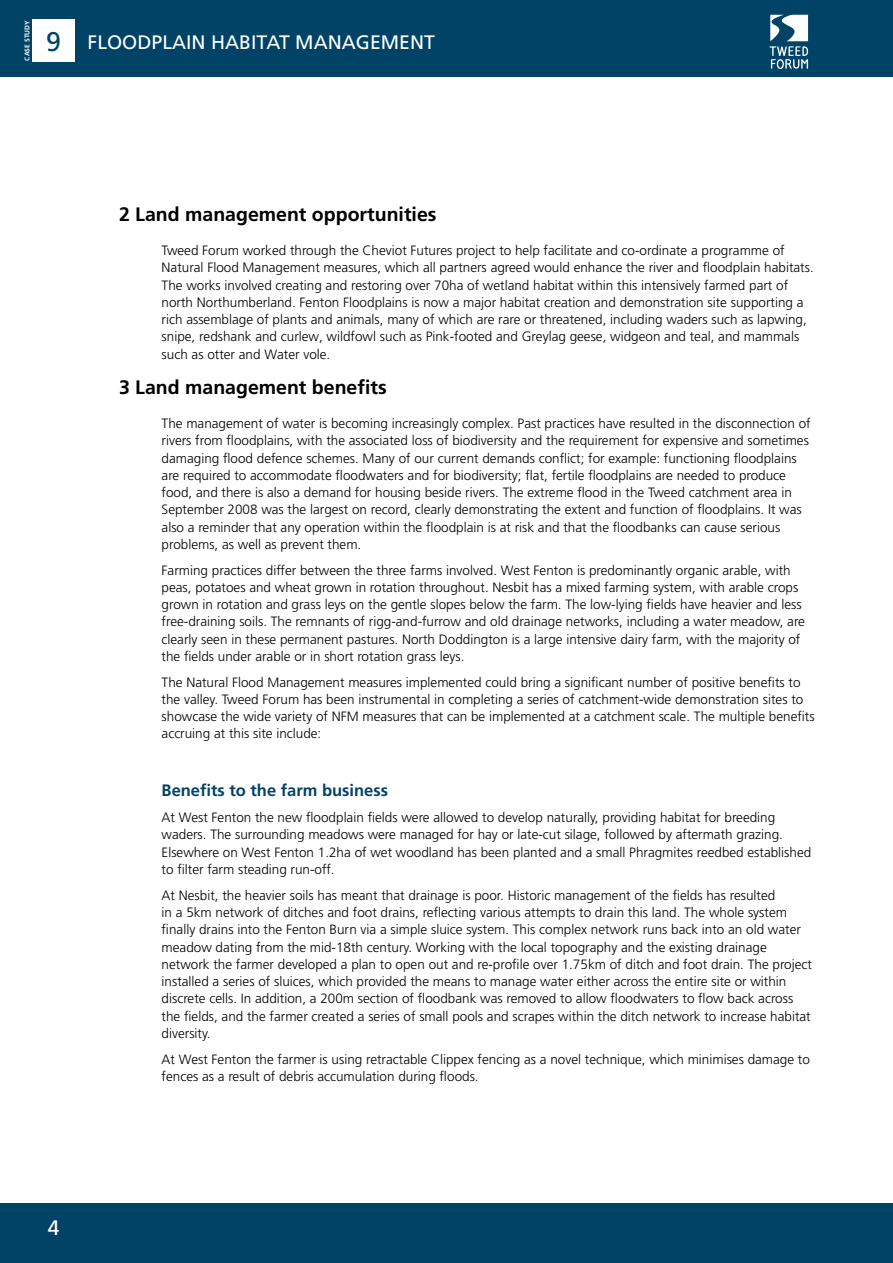
<style>
.page{position:relative;width:893px;height:1263px;background:#fff}
.page>*{position:absolute;margin:0;border:0;box-sizing:border-box;transform-origin:0 0}
.t1{font:21px "Frutiger";color:#fff}
.t2{font:700 19.5px "Frutiger";color:#000}
.t3{font:19.5px "Frutiger";color:#fff}
.t4{font:700 16.5px "Frutiger";color:#004366}
.t5{font:300 13.5px/17.2px "Frutiger";color:#000}
.t6{font:700 6.75px "Frutiger";color:#fff}
.s1{font-size:27px;color:#004366}
</style>
<div class="page">
<div style="left:0;top:0;width:893px;height:77px;background:#004366"></div>
<div style="left:32px;top:19px;width:43px;height:43px;background:#fff"></div>
<svg style="left:769px;top:15px;width:39px;height:54px"></svg>
<div style="left:0;top:1203px;width:893px;height:60px;background:#004366"></div>
<p class="t6" style="left:23px;top:61px;width:42px;rotate:-90deg">Case Study</p>
<h2 class="t3" style="left:46px;top:30px;width:390px"><span class="s1">9</span> FLOODPLAIN HABITAT MANAGEMENT</h2>
<h1 class="t1" style="left:48px;top:1215px;width:13px">4</h1>
<h2 class="t2" style="left:119px;top:203px;width:319px">2 Land management opportunities</h2>
<p class="t5" style="left:162px;top:242px;width:654px">Tweed Forum worked through the Cheviot Futures project to help facilitate and co-ordinate a programme of Natural Flood Management measures, which all partners agreed would enhance the river and floodplain habitats.<br>The works involved creating and restoring over 70ha of wetland habitat within this intensively farmed part of north Northumberland. Fenton Floodplains is now a major habitat creation and demonstration site supporting a rich assemblage of plants and animals, many of which are rare or threatened, including waders such as lapwing, snipe, redshank and curlew, wildfowl such as Pink-footed and Greylag geese, widgeon and teal, and mammals such as otter and Water vole.</p>
<h2 class="t2" style="left:119px;top:376px;width:269px">3 Land management benefits</h2>
<p class="t5" style="left:162px;top:415px;width:651px">The management of water is becoming increasingly complex. Past practices have resulted in the disconnection of rivers from floodplains, with the associated loss of biodiversity and the requirement for expensive and sometimes damaging flood defence schemes. Many of our current demands conflict; for example: functioning floodplains are required to accommodate floodwaters and for biodiversity; flat, fertile floodplains are needed to produce food, and there is also a demand for housing beside rivers. The extreme flood in the Tweed catchment area in September 2008 was the largest on record, clearly demonstrating the extent and function of floodplains. It was also a reminder that any operation within the floodplain is at risk and that the floodbanks can cause serious problems, as well as prevent them.</p>
<p class="t5" style="left:162px;top:561px;width:645px">Farming practices differ between the three farms involved. West Fenton is predominantly organic arable, with peas, potatoes and wheat grown in rotation throughout. Nesbit has a mixed farming system, with arable crops grown in rotation and grass leys on the gentle slopes below the farm. The low-lying fields have heavier and less free-draining soils. The remnants of rigg-and-furrow and old drainage networks, including a water meadow, are clearly seen in these permanent pastures. North Doddington is a large intensive dairy farm, with the majority of the fields under arable or in short rotation grass leys.</p>
<p class="t5" style="left:162px;top:673px;width:655px">The Natural Flood Management measures implemented could bring a significant number of positive benefits to the valley. Tweed Forum has been instrumental in completing a series of catchment-wide demonstration sites to showcase the wide variety of NFM measures that can be implemented at a catchment scale. The multiple benefits accruing at this site include:</p>
<p class="t4" style="left:162px;top:781px;width:228px">Benefits to the farm business</p>
<p class="t5" style="left:162px;top:809px;width:651px">At West Fenton the new floodplain fields were allowed to develop naturally, providing habitat for breeding waders. The surrounding meadows were managed for hay or late-cut silage, followed by aftermath grazing.<br>Elsewhere on West Fenton 1.2ha of wet woodland has been planted and a small Phragmites reedbed established to filter farm steading run-off.</p>
<p class="t5" style="left:162px;top:886px;width:652px">At Nesbit, the heavier soils has meant that drainage is poor. Historic management of the fields has resulted<br>in a 5km network of ditches and foot drains, reflecting various attempts to drain this land. The whole system finally drains into the Fenton Burn via a simple sluice system. This complex network runs back into an old water meadow dating from the mid-18th century. Working with the local topography and the existing drainage network the farmer developed a plan to open out and re-profile over 1.75km of ditch and foot drain. The project installed a series of sluices, which provided the means to manage water either across the entire site or within discrete cells. In addition, a 200m section of floodbank was removed to allow floodwaters to flow back across the fields, and the farmer created a series of small pools and scrapes within the ditch network to increase habitat diversity.</p>
<p class="t5" style="left:162px;top:1050px;width:650px">At West Fenton the farmer is using retractable Clippex fencing as a novel technique, which minimises damage to fences as a result of debris accumulation during floods.</p>
</div>
